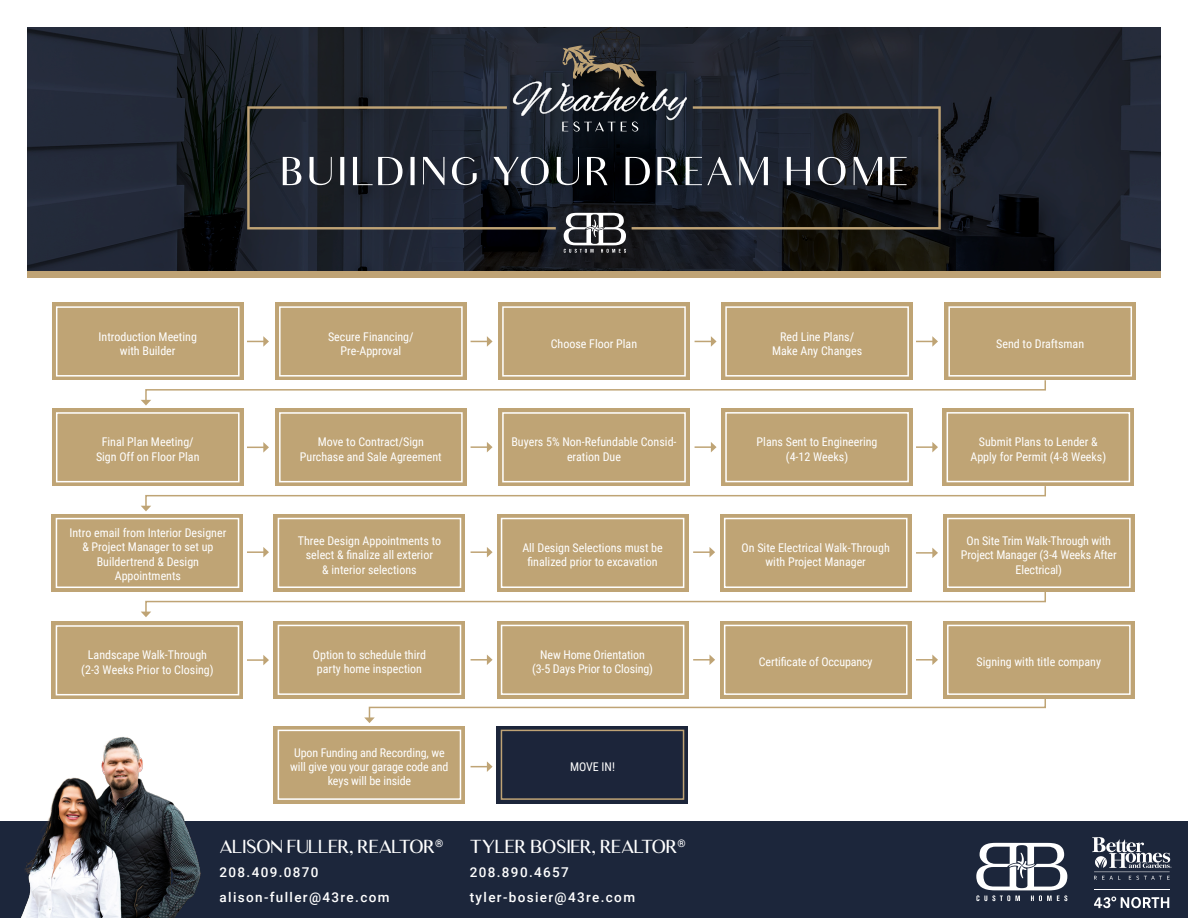
<style>
.page{position:relative;width:1188px;height:918px;background:#fff}
.page>*{position:absolute;margin:0;border:0;box-sizing:border-box;transform-origin:0 0}
.t1{font:18px "Luxia";color:#fff}
.t2{font:500 13.5px "Roboto";letter-spacing:.1em;color:#fff}
.t3{font:12px/14.4px "Roboto Condensed";color:#fff;text-align:center}
</style>
<div class="page">
<div style="left:0;top:822px;width:1188px;height:96px;background:#1c263b"></div>
<div style="left:27px;top:271px;width:1134px;height:6px;background:#bfa375"></div>
<svg style="left:27px;top:27px;width:1134px;height:244px;background:#1c222c"></svg>
<svg style="left:247px;top:45px;width:694px;height:208px;background:#292d35"></svg>
<div style="left:52px;top:303px;width:191px;height:77px;background:#bfa475"></div>
<div style="left:52px;top:409px;width:191px;height:77px;background:#bfa475"></div>
<div style="left:274px;top:514px;width:191px;height:78px;background:#bfa475"></div>
<div style="left:274px;top:621px;width:191px;height:78px;background:#bfa475"></div>
<div style="left:56px;top:306px;width:184px;height:71px;border:2px solid #fff"></div>
<div style="left:56px;top:412px;width:184px;height:70px;border:2px solid #fff"></div>
<div style="left:278px;top:518px;width:183px;height:70px;border:2px solid #fff"></div>
<div style="left:278px;top:625px;width:183px;height:70px;border:2px solid #fff"></div>
<div style="left:275px;top:303px;width:192px;height:77px;background:#bfa475"></div>
<div style="left:275px;top:409px;width:192px;height:77px;background:#bfa475"></div>
<div style="left:497px;top:514px;width:191px;height:78px;background:#bfa475"></div>
<div style="left:497px;top:621px;width:191px;height:78px;background:#bfa475"></div>
<div style="left:498px;top:303px;width:192px;height:77px;background:#bfa475"></div>
<div style="left:498px;top:409px;width:192px;height:77px;background:#bfa475"></div>
<div style="left:720px;top:514px;width:191px;height:78px;background:#bfa475"></div>
<div style="left:720px;top:621px;width:191px;height:78px;background:#bfa475"></div>
<div style="left:721px;top:303px;width:192px;height:77px;background:#bfa475"></div>
<div style="left:943px;top:408px;width:191px;height:78px;background:#bfa475"></div>
<div style="left:943px;top:514px;width:191px;height:78px;background:#bfa475"></div>
<div style="left:943px;top:621px;width:191px;height:78px;background:#bfa475"></div>
<div style="left:945px;top:303px;width:191px;height:77px;background:#bfa475"></div>
<div style="left:52px;top:514px;width:191px;height:78px;background:#bfa475"></div>
<div style="left:52px;top:621px;width:191px;height:78px;background:#bfa475"></div>
<div style="left:274px;top:726px;width:191px;height:78px;background:#bfa475"></div>
<svg style="left:247px;top:336px;width:22px;height:11px"></svg>
<svg style="left:247px;top:442px;width:22px;height:11px"></svg>
<svg style="left:471px;top:547px;width:22px;height:10px"></svg>
<svg style="left:471px;top:655px;width:22px;height:10px"></svg>
<svg style="left:471px;top:336px;width:22px;height:11px"></svg>
<svg style="left:471px;top:442px;width:22px;height:10px"></svg>
<svg style="left:693px;top:547px;width:22px;height:10px"></svg>
<svg style="left:693px;top:655px;width:22px;height:10px"></svg>
<svg style="left:695px;top:336px;width:22px;height:11px"></svg>
<svg style="left:695px;top:442px;width:22px;height:10px"></svg>
<svg style="left:916px;top:548px;width:22px;height:10px"></svg>
<svg style="left:916px;top:655px;width:22px;height:10px"></svg>
<svg style="left:916px;top:336px;width:22px;height:11px"></svg>
<svg style="left:247px;top:547px;width:22px;height:10px"></svg>
<div style="left:279px;top:306px;width:184px;height:71px;border:2px solid #fff"></div>
<div style="left:279px;top:412px;width:184px;height:70px;border:2px solid #fff"></div>
<div style="left:501px;top:518px;width:183px;height:70px;border:2px solid #fff"></div>
<div style="left:501px;top:625px;width:183px;height:70px;border:2px solid #fff"></div>
<div style="left:502px;top:306px;width:184px;height:71px;border:2px solid #fff"></div>
<div style="left:502px;top:412px;width:184px;height:70px;border:2px solid #fff"></div>
<div style="left:724px;top:518px;width:184px;height:70px;border:2px solid #fff"></div>
<div style="left:724px;top:625px;width:184px;height:70px;border:2px solid #fff"></div>
<div style="left:725px;top:306px;width:184px;height:71px;border:2px solid #fff"></div>
<div style="left:947px;top:412px;width:183px;height:70px;border:2px solid #fff"></div>
<div style="left:947px;top:518px;width:184px;height:70px;border:2px solid #fff"></div>
<div style="left:947px;top:625px;width:184px;height:70px;border:2px solid #fff"></div>
<div style="left:497px;top:726px;width:191px;height:78px;background:#1c253a"></div>
<div style="left:501px;top:730px;width:183px;height:70px;border:2px solid #bfa375"></div>
<div style="left:948px;top:306px;width:184px;height:71px;border:2px solid #fff"></div>
<div style="left:56px;top:518px;width:183px;height:70px;border:2px solid #fff"></div>
<div style="left:56px;top:625px;width:183px;height:70px;border:2px solid #fff"></div>
<div style="left:278px;top:730px;width:183px;height:70px;border:2px solid #fff"></div>
<svg style="left:141px;top:379px;width:905px;height:27px"></svg>
<svg style="left:141px;top:485px;width:905px;height:26px"></svg>
<svg style="left:141px;top:590px;width:905px;height:27px"></svg>
<svg style="left:364px;top:696px;width:682px;height:27px"></svg>
<svg style="left:1092px;top:837px;width:80px;height:43px"></svg>
<hr style="left:1094px;top:889px;width:76px;height:1px;background:#fff">
<svg style="left:1094px;top:896px;width:75px;height:12px"></svg>
<svg style="left:976px;top:843px;width:91px;height:58px"></svg>
<img style="left:18px;top:737px;width:189px;height:181px">
<div style="left:721px;top:408px;width:192px;height:78px;background:#bfa475"></div>
<div style="left:725px;top:412px;width:184px;height:70px;border:2px solid #fff"></div>
<svg style="left:247px;top:655px;width:22px;height:10px"></svg>
<svg style="left:916px;top:442px;width:22px;height:10px"></svg>
<svg style="left:471px;top:761px;width:22px;height:11px"></svg>
<p class="t3" style="left:99px;top:329px;width:100px">Introduction Meeting with Builder</p>
<p class="t3" style="left:328px;top:329px;width:87px">Secure Financing/<br>Pre-Approval</p>
<p class="t3" style="left:551px;top:336px;width:88px">Choose Floor Plan</p>
<p class="t3" style="left:772px;top:329px;width:92px">Red Line Plans/<br>Make Any Changes</p>
<p class="t3" style="left:996px;top:336px;width:89px">Send to Draftsman</p>
<p class="t3" style="left:96px;top:435px;width:105px">Final Plan Meeting/<br>Sign Off on Floor Plan</p>
<p class="t3" style="left:300px;top:435px;width:143px">Move to Contract/Sign<br>Purchase and Sale Agreement</p>
<p class="t3" style="left:511px;top:435px;width:167px">Buyers 5% Non-Refundable Consid&shy;eration Due</p>
<p class="t3" style="left:757px;top:434px;width:122px">Plans Sent to Engineering</p>
<p class="t3" style="left:786px;top:449px;width:64px">(4-12 Weeks)</p>
<p class="t3" style="left:970px;top:434px;width:137px">Submit Plans to Lender &amp;<br>Apply for Permit (4-8 Weeks)</p>
<p class="t3" style="left:70px;top:525px;width:158px">Intro email from Interior Designer</p>
<p class="t3" style="left:82px;top:539px;width:133px">&amp; Project Manager to set up</p>
<p class="t3" style="left:97px;top:554px;width:104px">Buildertrend &amp; Design</p>
<p class="t3" style="left:115px;top:568px;width:68px">Appointments</p>
<p class="t3" style="left:298px;top:533px;width:145px">Three Design Appointments to select &amp; finalize all exterior<br>&amp; interior selections</p>
<p class="t3" style="left:522px;top:540px;width:142px">All Design Selections must be finalized prior to excavation</p>
<p class="t3" style="left:742px;top:540px;width:150px">On Site Electrical Walk-Through with Project Manager</p>
<p class="t3" style="left:961px;top:533px;width:157px">On Site Trim Walk-Through with<br>Project Manager (3-4 Weeks After<br>Electrical)</p>
<p class="t3" style="left:81px;top:648px;width:134px">Landscape Walk-Through (2-3 Weeks Prior to Closing)</p>
<p class="t3" style="left:313px;top:647px;width:115px">Option to schedule third party home inspection</p>
<p class="t3" style="left:532px;top:647px;width:123px">New Home Orientation (3-5 Days Prior to Closing)</p>
<p class="t3" style="left:759px;top:654px;width:115px">Certificate of Occupancy</p>
<p class="t3" style="left:977px;top:654px;width:126px">Signing with title company</p>
<p class="t3" style="left:290px;top:745px;width:160px">Upon Funding and Recording, we will give you your garage code and keys will be inside</p>
<p class="t3" style="left:570px;top:759px;width:46px">MOVE IN!</p>
<p class="t1" style="left:220px;top:835px;width:225px">ALISON FULLER, REALTOR<sup>®</sup></p>
<p class="t2" style="left:220px;top:863px;width:101px">208.409.0870</p>
<p class="t2" style="left:220px;top:887px;width:171px">alison-fuller@43re.com</p>
<p class="t1" style="left:470px;top:835px;width:217px">TYLER BOSIER, REALTOR<sup>®</sup></p>
<p class="t2" style="left:470px;top:863px;width:101px">208.890.4657</p>
<p class="t2" style="left:470px;top:887px;width:167px">tyler-bosier@43re.com</p>
</div>
